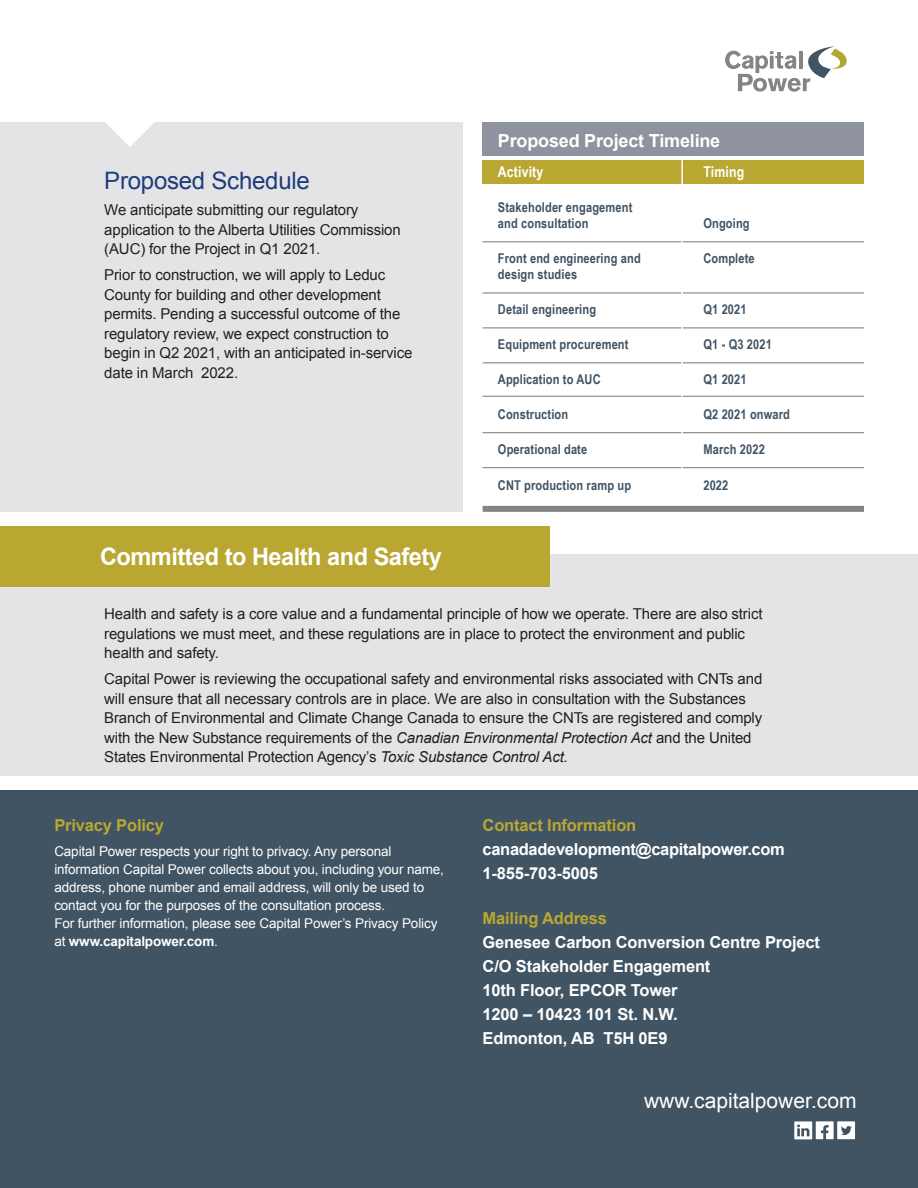
<style>
.page{position:relative;width:918px;height:1188px;background:#fff}
.page>*{position:absolute;margin:0;border:0;box-sizing:border-box;transform-origin:0 0}
.t1{font:700 24px "Arial";letter-spacing:-.02em;color:#fff}
.t2{font:24px "Arial";letter-spacing:-.01em;color:#1d3d7b}
.t3{font:21px "Arial";color:#fff}
.t4{font:700 18px "Arial";letter-spacing:-.01em;color:#fff}
.t5{font:700 16.5px/24px "Arial";letter-spacing:-.01em;color:#fff}
.t6{font:700 16.5px "Arial";letter-spacing:-.01em;color:#baa731}
.t7{font:15px/19.5px "Arial";letter-spacing:-.01em;color:#231f20}
.t8{font:700 15px "Arial Narrow";letter-spacing:.01em;color:#fff}
.t9{font:13.5px/18px "Arial";letter-spacing:-.01em;color:#fff}
.t10{font:700 13.5px/16.5px "Arial Narrow";letter-spacing:.01em;color:#405364}
.s1{font-style:italic}
.s2{font-weight:700}
</style>
<div class="page">
<div style="left:0;top:122px;width:462px;height:390px;background:#e4e4e7"></div>
<div style="left:0;top:790px;width:918px;height:398px;background:#415463"></div>
<svg style="left:794px;top:1121px;width:61px;height:18px"></svg>
<div style="left:0;top:554px;width:918px;height:222px;background:#e4e4e7"></div>
<svg style="left:105px;top:122px;width:50px;height:25px"></svg>
<div style="left:483px;top:160px;width:381px;height:23px;background:#baa731"></div>
<div style="left:483px;top:122px;width:381px;height:34px;background:#8f939f"></div>
<hr style="left:483px;top:241px;width:381px;height:1px;background:#838486">
<hr style="left:483px;top:292px;width:381px;height:2px;background:#838486">
<hr style="left:483px;top:327px;width:381px;height:1px;background:#838486">
<hr style="left:483px;top:396px;width:381px;height:1px;background:#838486">
<hr style="left:483px;top:362px;width:381px;height:1px;background:#838486">
<hr style="left:483px;top:467px;width:381px;height:1px;background:#838486">
<hr style="left:483px;top:432px;width:381px;height:1px;background:#838486">
<div style="left:483px;top:506px;width:381px;height:6px;background:#838486"></div>
<hr style="left:681px;top:160px;width:2px;height:338px;background:#fff">
<div style="left:0;top:526px;width:550px;height:61px;background:#baa731"></div>
<svg style="left:725px;top:46px;width:122px;height:46px"></svg>
<h1 class="t2" style="left:104px;top:165px;width:207px">Proposed Schedule</h1>
<p class="t7" style="left:104px;top:200px;width:298px">We anticipate submitting our regulatory application to the Alberta Utilities Commission (AUC) for the Project in Q1 2021.</p>
<p class="t7" style="left:104px;top:266px;width:310px">Prior to construction, we will apply to Leduc County for building and other development permits. Pending a successful outcome of the regulatory review, we expect construction to begin in Q2 2021, with an anticipated in-service date in March 2022.</p>
<h1 class="t1" style="left:100px;top:541px;width:343px">Committed to Health and Safety</h1>
<p class="t4" style="left:498px;top:129px;width:224px">Proposed Project Timeline</p>
<p class="t8" style="left:498px;top:160px;width:47px">Activity</p>
<p class="t8" style="left:703px;top:160px;width:42px">Timing</p>
<p class="t10" style="left:498px;top:198px;width:136px">Stakeholder engagement and consultation</p>
<p class="t10" style="left:703px;top:214px;width:48px">Ongoing</p>
<p class="t10" style="left:498px;top:249px;width:144px">Front end engineering and</p>
<p class="t10" style="left:703px;top:249px;width:53px">Complete</p>
<p class="t10" style="left:498px;top:266px;width:81px">design studies</p>
<p class="t10" style="left:498px;top:301px;width:100px">Detail engineering</p>
<p class="t10" style="left:703px;top:301px;width:45px">Q1 2021</p>
<p class="t10" style="left:498px;top:336px;width:132px">Equipment procurement</p>
<p class="t10" style="left:703px;top:336px;width:70px">Q1 - Q3 2021</p>
<p class="t10" style="left:498px;top:370px;width:104px">Application to AUC</p>
<p class="t10" style="left:703px;top:370px;width:45px">Q1 2021</p>
<p class="t10" style="left:498px;top:405px;width:72px">Construction</p>
<p class="t10" style="left:703px;top:405px;width:88px">Q2 2021 onward</p>
<p class="t10" style="left:498px;top:440px;width:91px">Operational date</p>
<p class="t10" style="left:703px;top:440px;width:63px">March 2022</p>
<p class="t10" style="left:498px;top:476px;width:135px">CNT production ramp up</p>
<p class="t7" style="left:104px;top:604px;width:660px">Health and safety is a core value and a fundamental principle of how we operate. There are also strict regulations we must meet, and these regulations are in place to protect the environment and public health and safety.</p>
<p class="t7" style="left:104px;top:669px;width:660px">Capital Power is reviewing the occupational safety and environmental risks associated with CNTs and will ensure that all necessary controls are in place. We are also in consultation with the Substances Branch of Environmental and Climate Change Canada to ensure the CNTs are registered and comply with the New Substance requirements of the <span class="s1">Canadian Environmental Protection Act</span> and the United States Environmental Protection Agency’s <span class="s1">Toxic Substance Control Act.</span></p>
<p class="t6" style="left:54px;top:815px;width:111px">Privacy Policy</p>
<p class="t9" style="left:54px;top:842px;width:391px">Capital Power respects your right to privacy. Any personal information Capital Power collects about you, including your name, address, phone number and email address, will only be used to contact you for the purposes of the consultation process.<br>For further information, please see Capital Power’s Privacy Policy at <span class="s2">www.capitalpower.com</span>.</p>
<p class="t6" style="left:483px;top:815px;width:155px">Contact Information</p>
<p class="t5" style="left:483px;top:838px;width:304px">canadadevelopment@capitalpower.com<br>1-855-703-5005</p>
<p class="t6" style="left:483px;top:907px;width:126px">Mailing Address</p>
<p class="t5" style="left:483px;top:930px;width:339px">Genesee Carbon Conversion Centre Project<br>C/O Stakeholder Engagement<br>10th Floor, EPCOR Tower<br>1200 – 10423 101 St. N.W.<br>Edmonton, AB T5H 0E9</p>
<h2 class="t3" style="left:644px;top:1086px;width:214px">www.capitalpower.com</h2>
</div>
